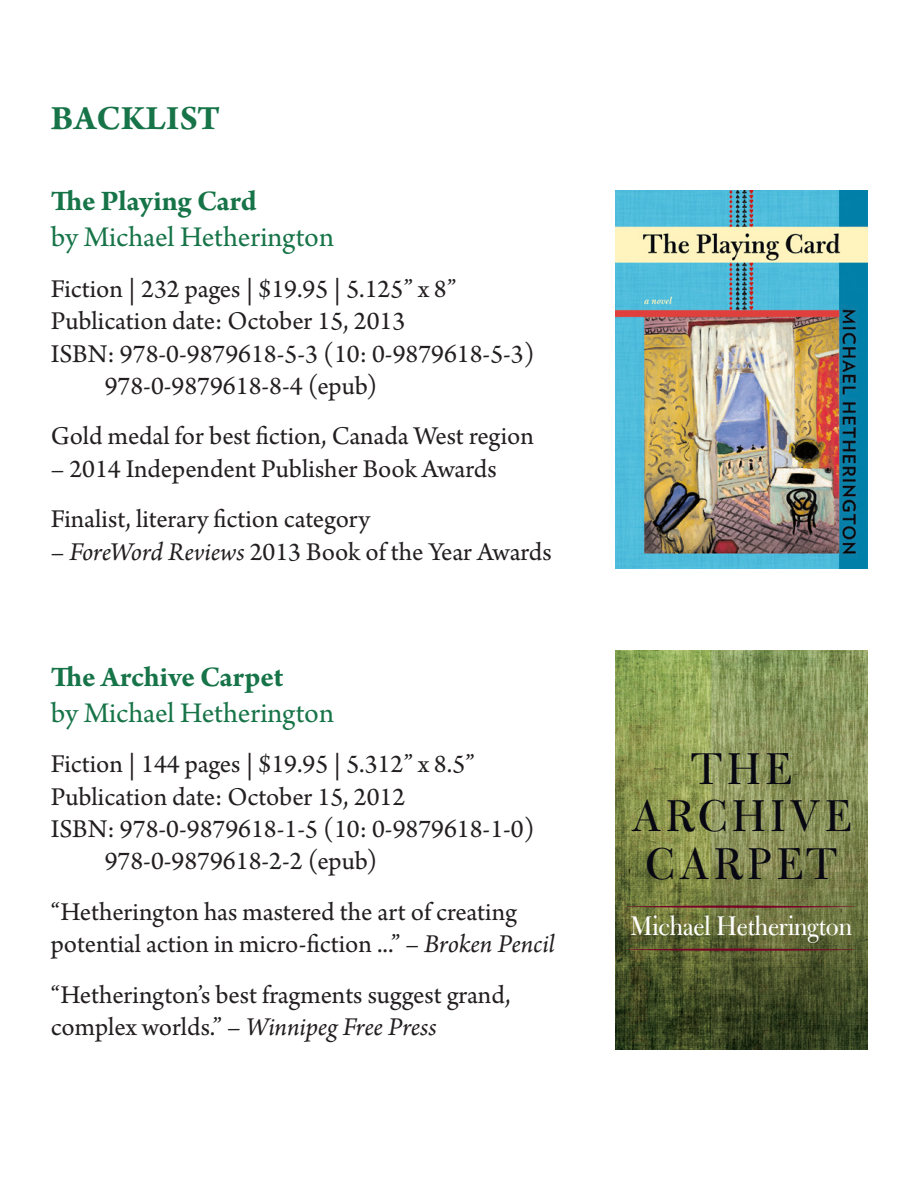
<style>
.page{position:relative;width:918px;height:1188px;background:#fff}
.page>*{position:absolute;margin:0;border:0;box-sizing:border-box;transform-origin:0 0}
.t1{font:49.5px/47.4px "Bulmer Display";letter-spacing:.1em;color:#080813;text-align:center}
.t2{font:37.8px/42.9px "Old Borders And Lines";color:#790127}
.t3{font:700 36px "Arno Pro";letter-spacing:.01em;color:#177448}
.book_details{font:30px "Arno Pro";letter-spacing:-.005em;color:#177448}
.book_details-2{font:700 30px "Arno Pro";letter-spacing:-.005em;color:#177448}
.t4{font:30px "Bulmer Display";color:#fff}
.book_details-3{font:27px/32.4px "Arno Pro";color:#231f20}
.s1{font-style:italic}
</style>
<div class="page">
<img style="left:615px;top:190px;width:252px;height:378px">
<svg style="left:615px;top:651px;width:252px;height:399px;background:#737e46"></svg>
<p class="t3" style="left:51px;top:98px;width:171px">BACKLIST</p>
<p class="book_details-2" style="left:51px;top:184px;width:207px">The Playing Card</p>
<p class="book_details" style="left:51px;top:220px;width:285px">by Michael Hetherington</p>
<p class="book_details-3" style="left:51px;top:274px;width:407px">Fiction | 232 pages | $19.95 | 5.125” x 8”</p>
<p class="book_details-3" style="left:51px;top:306px;width:356px">Publication date: October 15, 2013</p>
<p class="book_details-3" style="left:51px;top:339px;width:486px">ISBN: 978-0-9879618-5-3 (10: 0-9879618-5-3)</p>
<p class="book_details-3" style="left:105px;top:371px;width:274px">978-0-9879618-8-4 (epub)</p>
<p class="book_details-3" style="left:51px;top:422px;width:485px">Gold medal for best fiction, Canada West region</p>
<p class="book_details-3" style="left:51px;top:454px;width:448px">– 2014 Independent Publisher Book Awards</p>
<p class="book_details-3" style="left:51px;top:504px;width:321px">Finalist, literary fiction category</p>
<p class="book_details-3" style="left:51px;top:537px;width:503px">– <span class="s1">ForeWord Reviews</span> 2013 Book of the Year Awards</p>
<p class="book_details-2" style="left:51px;top:659px;width:234px">The Archive Carpet</p>
<p class="book_details" style="left:51px;top:696px;width:285px">by Michael Hetherington</p>
<p class="book_details-3" style="left:51px;top:749px;width:426px">Fiction | 144 pages | $19.95 | 5.312” x 8.5”</p>
<p class="book_details-3" style="left:51px;top:782px;width:356px">Publication date: October 15, 2012</p>
<p class="book_details-3" style="left:51px;top:814px;width:486px">ISBN: 978-0-9879618-1-5 (10: 0-9879618-1-0)</p>
<p class="book_details-3" style="left:105px;top:846px;width:274px">978-0-9879618-2-2 (epub)</p>
<p class="book_details-3" style="left:51px;top:897px;width:506px">“Hetherington has mastered the art of creating potential action in micro-fiction ...” – <span class="s1">Broken Pencil</span></p>
<p class="book_details-3" style="left:51px;top:980px;width:461px">“Hetherington’s best fragments suggest grand, complex worlds.” – <span class="s1">Winnipeg Free Press</span></p>
<p class="t1" style="left:632px;top:747px;width:221px">THE<br>ARCHIVE</p>
<p class="t1" style="left:645px;top:842px;width:193px">CARPET</p>
<p class="t4" style="left:631px;top:911px;width:223px">Michael Hetherington</p>
<p class="t2" style="left:628px;top:885px;width:228px">- -</p>
</div>
